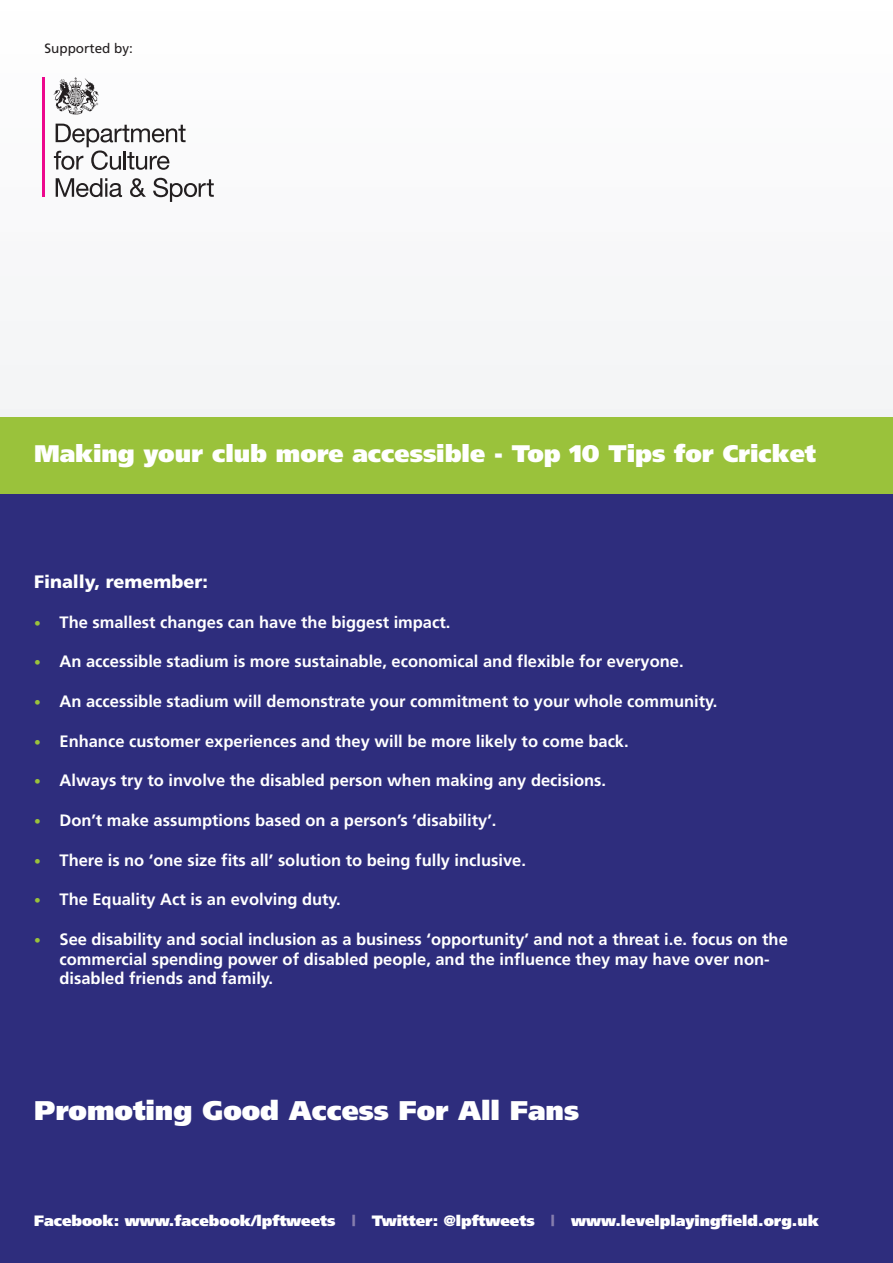
<style>
.page{position:relative;width:893px;height:1263px;background:#fff}
.page>*{position:absolute;margin:0;border:0;box-sizing:border-box;transform-origin:0 0}
.t1{font:900 27px "Frutiger";color:#fff}
.t2{font:900 24px "Frutiger";color:#fff}
.t3{font:900 18px "Frutiger";color:#fff}
.t4{font:700 16.5px/19.8px "Frutiger";color:#fff}
.t5{font:900 15px "Frutiger";color:#fff}
.t6{font:13.5px "Frutiger";color:#231f20}
.s1{font-weight:400;font-size:13.5px;color:#9ac23b}
.s2{color:#867eae}
</style>
<div class="page">
<div style="left:0;top:493px;width:893px;height:770px;background:#2e2d7d"></div>
<div style="left:0;top:417px;width:893px;height:76px;background:#9ac23b"></div>
<div style="left:0;top:0;width:893px;height:417px;background:#f9f9fa"></div>
<hr style="left:43px;top:77px;width:2px;height:120px;background:#ed088d">
<svg style="left:54px;top:124px;width:132px;height:46px"></svg>
<svg style="left:56px;top:178px;width:66px;height:19px"></svg>
<svg style="left:130px;top:178px;width:16px;height:19px"></svg>
<svg style="left:153px;top:178px;width:61px;height:24px"></svg>
<svg style="left:53px;top:77px;width:46px;height:37px"></svg>
<p class="t6" style="left:45px;top:43px;width:90px">Supported by:</p>
<h2 class="t2" style="left:34px;top:443px;width:783px">Making your club more accessible - Top 10 Tips for Cricket</h2>
<p class="t3" style="left:34px;top:574px;width:176px">Finally, remember:</p>
<p class="t4" style="left:34px;top:613px;width:418px"><span class="s1">•</span> The smallest changes can have the biggest impact.</p>
<p class="t4" style="left:34px;top:653px;width:651px"><span class="s1">•</span> An accessible stadium is more sustainable, economical and flexible for everyone.</p>
<p class="t4" style="left:34px;top:693px;width:685px"><span class="s1">•</span> An accessible stadium will demonstrate your commitment to your whole community.</p>
<p class="t4" style="left:34px;top:732px;width:596px"><span class="s1">•</span> Enhance customer experiences and they will be more likely to come back.</p>
<p class="t4" style="left:34px;top:772px;width:574px"><span class="s1">•</span> Always try to involve the disabled person when making any decisions.</p>
<p class="t4" style="left:34px;top:811px;width:464px"><span class="s1">•</span> Don’t make assumptions based on a person’s ‘disability’.</p>
<p class="t4" style="left:34px;top:851px;width:493px"><span class="s1">•</span> There is no ‘one size fits all’ solution to being fully inclusive.</p>
<p class="t4" style="left:34px;top:891px;width:308px"><span class="s1">•</span> The Equality Act is an evolving duty.</p>
<p class="t4" style="left:60px;top:930px;width:730px;text-indent:-26px"><span class="s1">•</span> See disability and social inclusion as a business ‘opportunity’ and not a threat i.e. focus on the commercial spending power of disabled people, and the influence they may have over non&shy;disabled friends and family.</p>
<h1 class="t1" style="left:34px;top:1099px;width:546px">Promoting Good Access For All Fans</h1>
<p class="t5" style="left:34px;top:1214px;width:786px">Facebook: www.facebook/lpftweets <span class="s2">|</span> Twitter: @lpftweets <span class="s2">|</span> www.levelplayingfield.org.uk</p>
</div>
